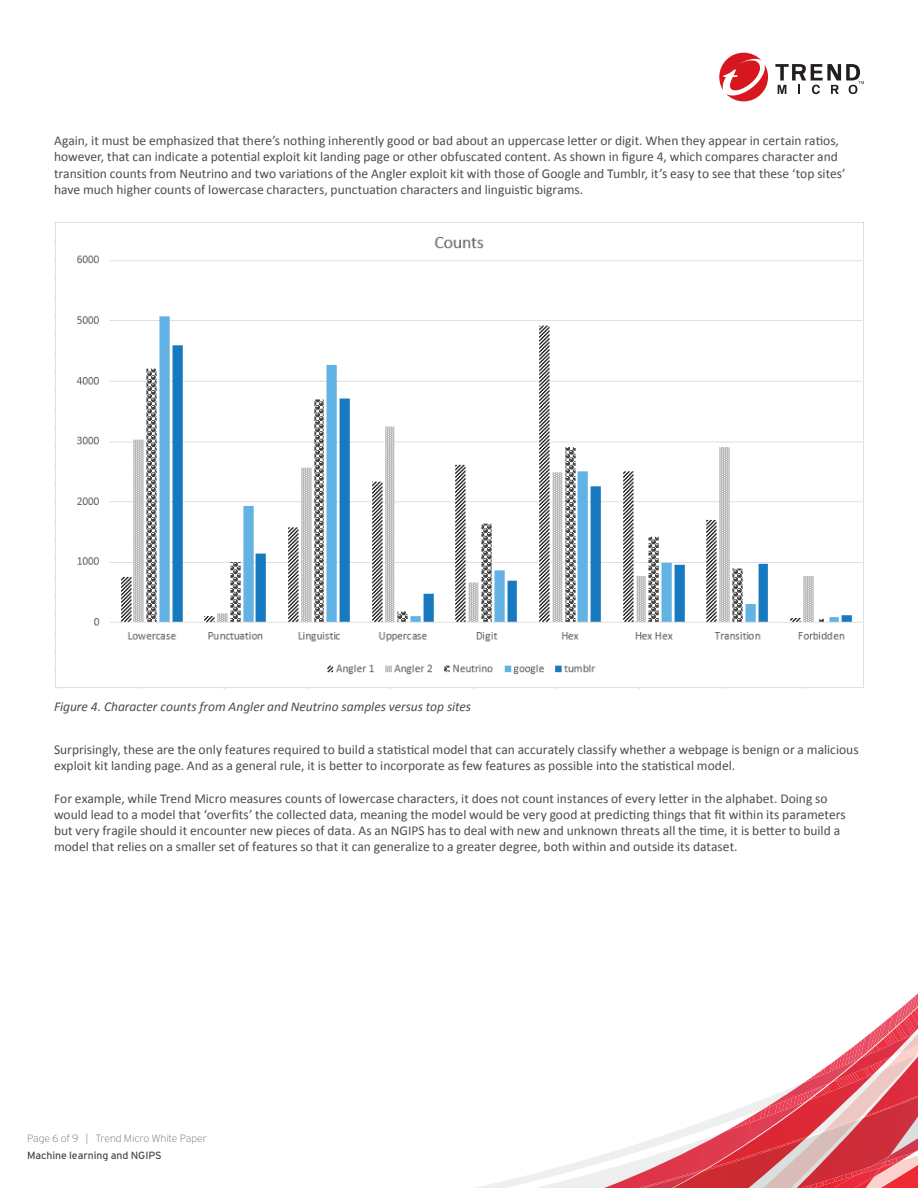
<style>
.page{position:relative;width:918px;height:1188px;background:#fff}
.page>*{position:absolute;margin:0;border:0;box-sizing:border-box;transform-origin:0 0}
.t1{font:13.5px/16.2px "Calibri";color:#4b4c4d}
.t2{font:italic 13.5px "Calibri";color:#4b4c4d}
.t3{font:200 10.5px "Interstate";letter-spacing:-.01em;color:#6c6d70}
.t4{font:10.5px "Interstate";letter-spacing:-.005em;color:#4b4c4d}
</style>
<div class="page">
<svg style="left:476px;top:993px;width:442px;height:195px"></svg>
<img style="left:874px;top:1162px;width:25px;height:15px">
<img style="left:834px;top:1168px;width:47px;height:20px">
<svg style="left:775px;top:64px;width:89px;height:30px"></svg>
<svg style="left:719px;top:53px;width:49px;height:48px"></svg>
<img style="left:54px;top:222px;width:810px;height:467px">
<p class="t1" style="left:54px;top:133px;width:793px">Again, it must be emphasized that there’s nothing inherently good or bad about an uppercase letter or digit. When they appear in certain ratios, however, that can indicate a potential exploit kit landing page or other obfuscated content. As shown in figure 4, which compares character and transition counts from Neutrino and two variations of the Angler exploit kit with those of Google and Tumblr, it’s easy to see that these ‘top sites’ have much higher counts of lowercase characters, punctuation characters and linguistic bigrams.</p>
<p class="t2" style="left:54px;top:698px;width:419px">Figure 4. Character counts from Angler and Neutrino samples versus top sites</p>
<p class="t1" style="left:54px;top:741px;width:806px">Surprisingly, these are the only features required to build a statistical model that can accurately classify whether a webpage is benign or a malicious exploit kit landing page. And as a general rule, it is better to incorporate as few features as possible into the statistical model.</p>
<p class="t1" style="left:54px;top:790px;width:793px">For example, while Trend Micro measures counts of lowercase characters, it does not count instances of every letter in the alphabet. Doing so would lead to a model that ‘overfits’ the collected data, meaning the model would be very good at predicting things that fit within its parameters but very fragile should it encounter new pieces of data. As an NGIPS has to deal with new and unknown threats all the time, it is better to build a model that relies on a smaller set of features so that it can generalize to a greater degree, both within and outside its dataset.</p>
<p class="t3" style="left:27px;top:1132px;width:181px">Page 6 of 9 | Trend Micro White Paper</p>
<p class="t4" style="left:27px;top:1149px;width:136px">Machine learning and NGIPS</p>
</div>
